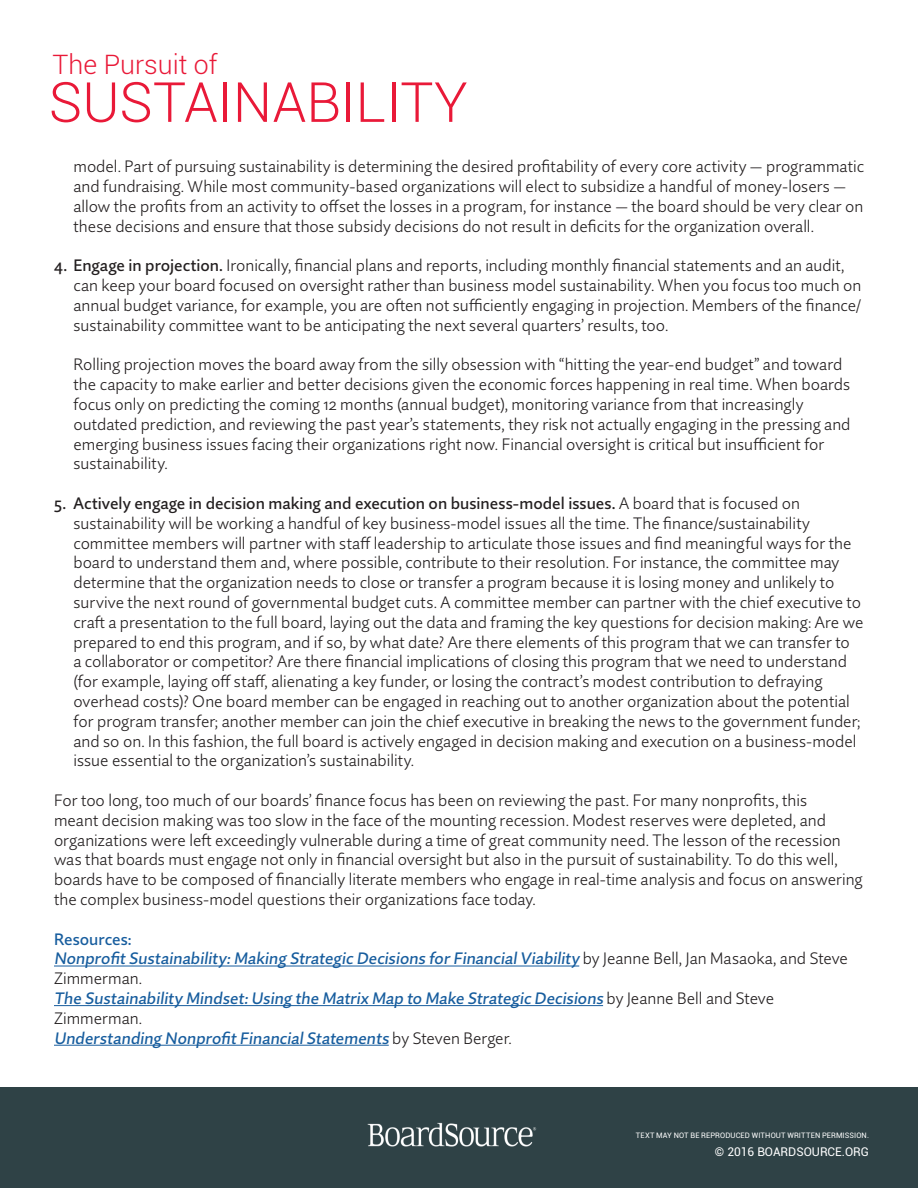
<style>
.page{position:relative;width:918px;height:1188px;background:#fff}
.page>*{position:absolute;margin:0;border:0;box-sizing:border-box;transform-origin:0 0}
.t1{font:300 55.35px "Roboto";color:#e91938}
.t2{font:300 26.7px "Roboto";color:#e91938}
.t3{font:300 16.5px/19.8px "Quire Sans Pro";color:#231f20}
.t4{font:500 16.5px/19.8px "Quire Sans Pro";color:#175d9e}
.t5{font:12px "Roboto";color:#fff}
.t6{font:7.5px "Roboto";letter-spacing:.015em;color:#fff}
.s1{font-weight:500}
.s2{font-weight:300;color:#231f20}
</style>
<div class="page">
<div style="left:0;top:1087px;width:918px;height:101px;background:#2f4246"></div>
<img style="left:367px;top:1123px;width:170px;height:23px">
<hr style="left:54px;top:966px;width:525px;height:1px;background:#175d9e">
<hr style="left:54px;top:1005px;width:549px;height:1px;background:#175d9e">
<hr style="left:54px;top:1045px;width:335px;height:1px;background:#175d9e">
<p class="t2" style="left:53px;top:46px;width:166px">The Pursuit of</p>
<p class="t1" style="left:49px;top:64px;width:420px">SUSTAINABILITY</p>
<p class="t3" style="left:74px;top:157px;width:792px">model. Part of pursuing sustainability is determining the desired profitability of every core activity — programmatic and fundraising. While most community-based organizations will elect to subsidize a handful of money-losers — allow the profits from an activity to offset the losses in a program, for instance — the board should be very clear on these decisions and ensure that those subsidy decisions do not result in deficits for the organization overall.</p>
<p class="t3" style="left:74px;top:256px;width:789px;text-indent:-20px"><span class="s1">4. Engage in projection.</span> Ironically, financial plans and reports, including monthly financial statements and an audit, can keep your board focused on oversight rather than business model sustainability. When you focus too much on annual budget variance, for example, you are often not sufficiently engaging in projection. Members of the finance/ sustainability committee want to be anticipating the next several quarters’ results, too.</p>
<p class="t3" style="left:74px;top:355px;width:779px">Rolling projection moves the board away from the silly obsession with “hitting the year-end budget” and toward the capacity to make earlier and better decisions given the economic forces happening in real time. When boards focus only on predicting the coming 12 months (annual budget), monitoring variance from that increasingly outdated prediction, and reviewing the past year’s statements, they risk not actually engaging in the pressing and emerging business issues facing their organizations right now. Financial oversight is critical but insufficient for sustainability.</p>
<p class="t3" style="left:74px;top:493px;width:791px;text-indent:-20px"><span class="s1">5. Actively engage in decision making and execution on business-model issues.</span> A board that is focused on sustainability will be working a handful of key business-model issues all the time. The finance/sustainability committee members will partner with staff leadership to articulate those issues and find meaningful ways for the board to understand them and, where possible, contribute to their resolution. For instance, the committee may determine that the organization needs to close or transfer a program because it is losing money and unlikely to survive the next round of governmental budget cuts. A committee member can partner with the chief executive to craft a presentation to the full board, laying out the data and framing the key questions for decision making: Are we prepared to end this program, and if so, by what date? Are there elements of this program that we can transfer to<br>a collaborator or competitor? Are there financial implications of closing this program that we need to understand (for example, laying off staff, alienating a key funder, or losing the contract’s modest contribution to defraying overhead costs)? One board member can be engaged in reaching out to another organization about the potential for program transfer; another member can join the chief executive in breaking the news to the government funder; and so on. In this fashion, the full board is actively engaged in decision making and execution on a business-model issue essential to the organization’s sustainability.</p>
<p class="t3" style="left:54px;top:790px;width:755px">For too long, too much of our boards’ finance focus has been on reviewing the past. For many nonprofits, this</p>
<p class="t3" style="left:54px;top:810px;width:810px">meant decision making was too slow in the face of the mounting recession. Modest reserves were depleted, and organizations were left exceedingly vulnerable during a time of great community need. The lesson of the recession was that boards must engage not only in financial oversight but also in the pursuit of sustainability. To do this well, boards have to be composed of financially literate members who engage in real-time analysis and focus on answering the complex business-model questions their organizations face today.</p>
<p class="t4" style="left:54px;top:929px;width:79px">Resources:</p>
<p class="t4" style="left:54px;top:948px;width:796px">Nonprofit Sustainability:Making Strategic Decisions for FinancialViability <span class="s2">b y J e a n n e B e l l , J a n M a s a o ka , a n d St eve<br>Zimmerman.</span></p>
<p class="t4" style="left:54px;top:988px;width:722px">The Sustainability Mindset:Using the Matrix Map to Make Strategic Decisions <span class="s2">b y J e a n n e B e l l a n d S t e v e<br>Zimmerman.</span></p>
<p class="t4" style="left:54px;top:1028px;width:459px">Understanding Nonprofit FinancialStatements <span class="s2">by St eve n B e rge r.</span></p>
<p class="t6" style="left:636px;top:1131px;width:235px">TEXT MAY NOT BE REPRODUCED WITHOUT WRITTEN PERMISSION.</p>
<p class="t5" style="left:715px;top:1144px;width:156px">© 2016 BOARDSOURCE.ORG</p>
</div>
